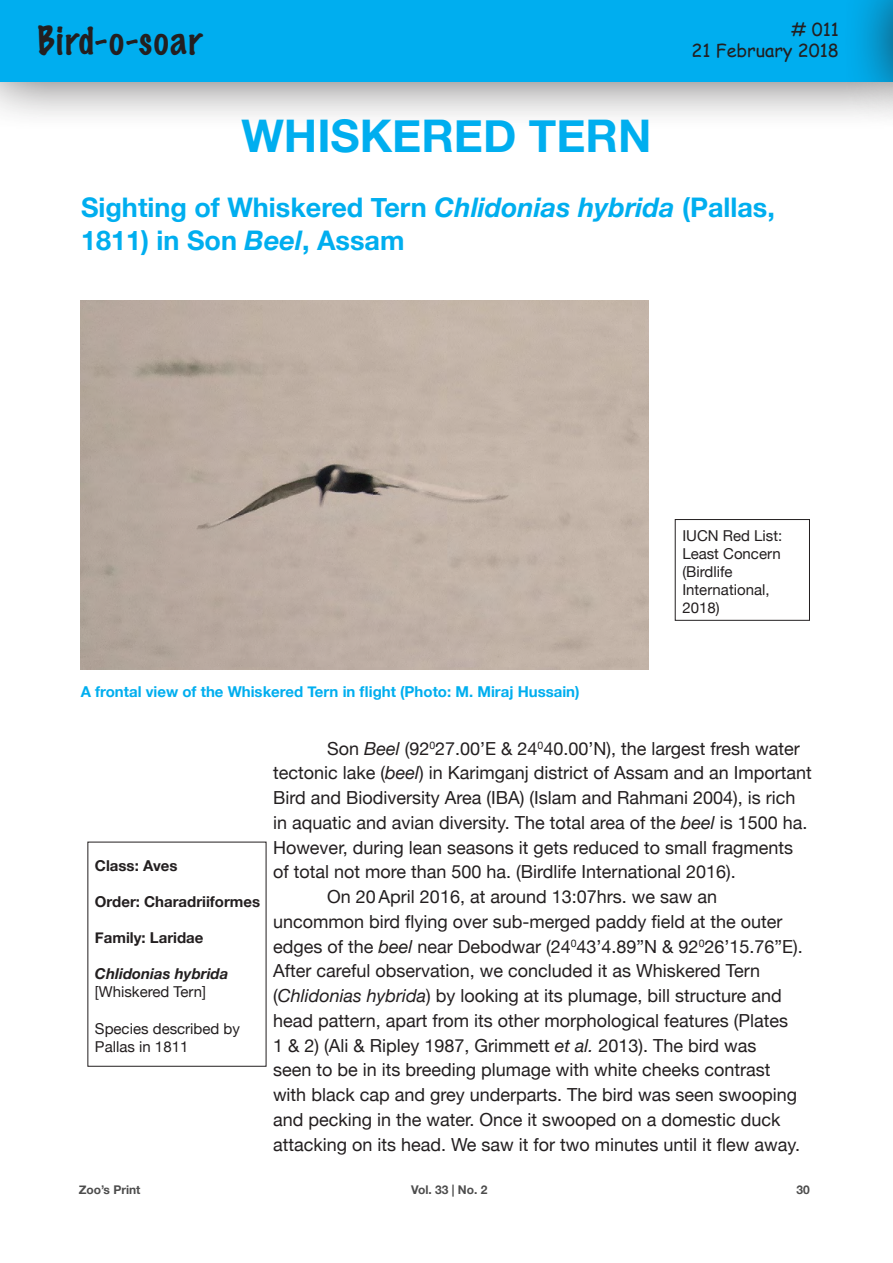
<style>
.page{position:relative;width:893px;height:1263px;background:#fff}
.page>*{position:absolute;margin:0;border:0;box-sizing:border-box;transform-origin:0 0}
.t1{font:700 45px "Helvetica Neue";color:#00aeef}
.t2{font:100 36px "Marker Felt";letter-spacing:.045em;color:#231f20}
.t3{font:700 27px/32.4px "Helvetica Neue";color:#00aeef}
.t4{font:18px/24.8px "Helvetica Neue";color:#231f20}
.t5{font:18px "Comic Sans MS";color:#231f20}
.t6{font:15px/18px "Helvetica Neue";color:#231f20}
.t7{font:700 15px "Helvetica Neue";color:#00aeef}
.t8{font:700 15px "Helvetica Neue";color:#231f20}
.t9{font:italic 700 15px "Helvetica Neue";color:#231f20}
.t10{font:700 12px "Helvetica Neue";color:#4d4d4d}
.s1{font-style:italic}
</style>
<div class="page">
<div style="left:0;top:0;width:893px;height:132px;background:#231f20;opacity:.75"></div>
<div style="left:0;top:0;width:893px;height:81px;background:#00aeef"></div>
<div style="left:842px;top:0;width:51px;height:132px;background:#231f20;opacity:.75"></div>
<hr style="left:892px;top:0;width:1px;height:81px;background:#00aeef">
<div style="left:675px;top:519px;width:135px;height:102px;border:1px solid #231f20"></div>
<img style="left:81px;top:301px;width:567px;height:368px">
<h2 class="t2" style="left:38px;top:12px;width:166px">Bird-o-soar</h2>
<p class="t1" style="left:241px;top:101px;width:411px">WHISKERED TERN</p>
<p class="t5" style="left:791px;top:16px;width:49px"># 011</p>
<p class="t5" style="left:691px;top:37px;width:149px">21 February 2018</p>
<p class="t3" style="left:81px;top:192px;width:695px">Sighting of Whiskered Tern <span class="s1">Chlidonias hybrida</span> (Pallas,<br>1811) in Son <span class="s1">Beel</span>, Assam</p>
<p class="t7" style="left:81px;top:680px;width:500px">A frontal view of the Whiskered Tern in flight (Photo: M. Miraj Hussain)</p>
<p class="t6" style="left:682px;top:528px;width:102px">IUCN Red List:</p>
<p class="t6" style="left:682px;top:546px;width:100px">Least Concern (Birdlife<br>International,<br>2018)</p>
<p class="t8" style="left:95px;top:854px;width:84px">Class: Aves</p>
<p class="t8" style="left:95px;top:890px;width:167px">Order: Charadriiformes</p>
<p class="t8" style="left:95px;top:926px;width:110px">Family: Laridae</p>
<p class="t9" style="left:95px;top:962px;width:135px">Chlidonias hybrida</p>
<p class="t6" style="left:95px;top:984px;width:113px">[Whiskered Tern]</p>
<p class="t6" style="left:95px;top:1020px;width:147px">Species described by<br>Pallas in 1811</p>
<p class="t4" style="left:273px;top:737px;width:540px;text-indent:54px">Son <span class="s1">Beel</span> (92<sup>0</sup>27.00’E &amp; 24<sup>0</sup>40.00’N), the largest fresh water tectonic lake (<span class="s1">beel</span>) in Karimganj district of Assam and an Important Bird and Biodiversity Area (IBA) (Islam and Rahmani 2004), is rich in aquatic and avian diversity. The total area of the <span class="s1">beel</span> is 1500 ha.<br>However, during lean seasons it gets reduced to small fragments of total not more than 500 ha. (Birdlife International 2016).</p>
<p class="t4" style="left:273px;top:885px;width:531px;text-indent:54px">On 20 April 2016, at around 13:07hrs. we saw an uncommon bird flying over sub-merged paddy field at the outer edges of the <span class="s1">beel</span> near Debodwar (24<sup>0</sup>43’4.89”N &amp; 92<sup>0</sup>26’15.76”E).<br>After careful observation, we concluded it as Whiskered Tern (<span class="s1">Chlidonias hybrida</span>) by looking at its plumage, bill structure and head pattern, apart from its other morphological features (Plates<br>1 &amp; 2) (Ali &amp; Ripley 1987, Grimmett <span class="s1">et al.</span> 2013). The bird was<br>seen to be in its breeding plumage with white cheeks contrast with black cap and grey underparts. The bird was seen swooping and pecking in the water. Once it swooped on a domestic duck attacking on its head. We saw it for two minutes until it flew away.</p>
<p class="t10" style="left:79px;top:1180px;width:63px">Zoo’s Print</p>
<p class="t10" style="left:411px;top:1180px;width:78px">Vol. 33 | No. 2</p>
<p class="t10" style="left:796px;top:1180px;width:15px">30</p>
</div>
